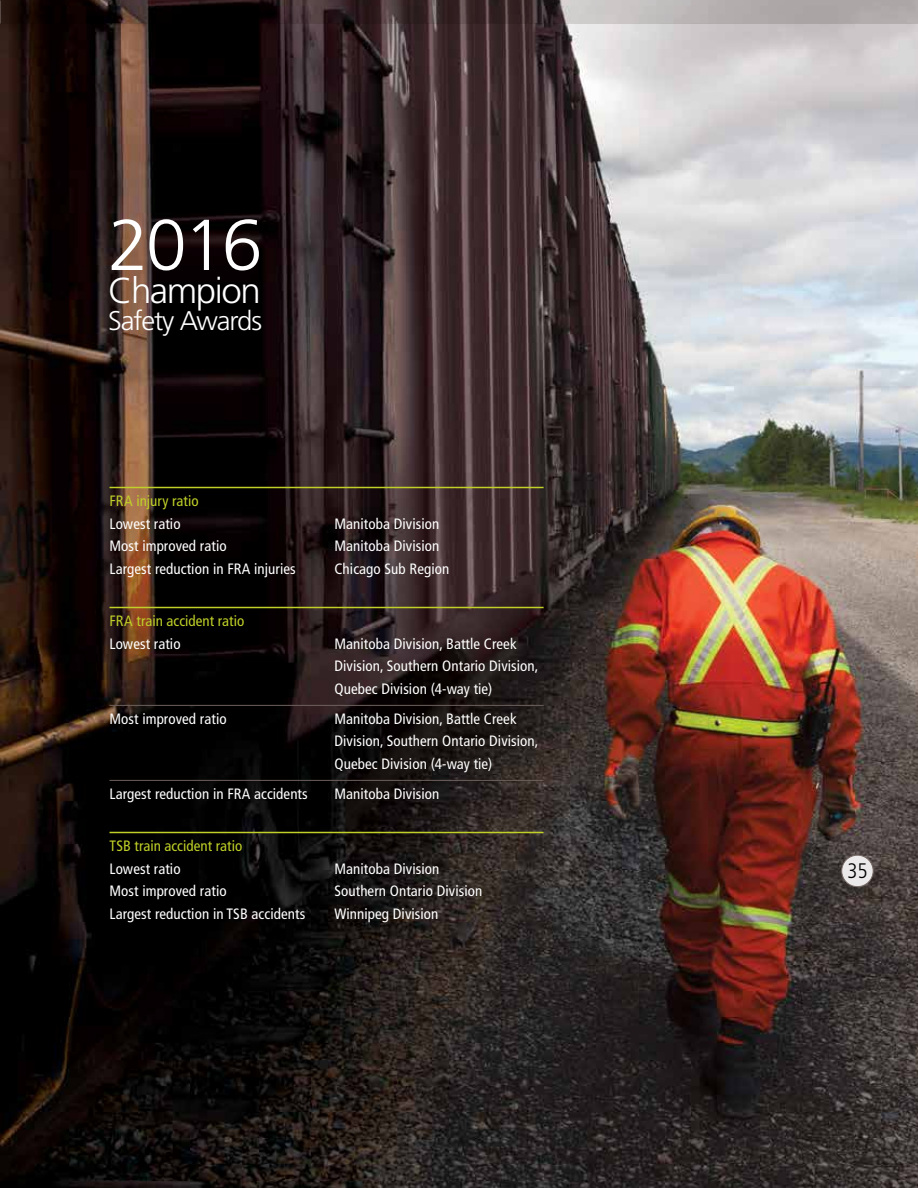
<style>
.page{position:relative;width:918px;height:1188px;background:#fff}
.page>*{position:absolute;margin:0;border:0;box-sizing:border-box;transform-origin:0 0}
.t1{font:300 72px "Frutiger LT Std";color:#fff}
.t2{font:300 36px "Frutiger LT Std";letter-spacing:-.04em;color:#fff}
.t3{font:300 27px "Frutiger LT Std";letter-spacing:-.04em;color:#fff}
.t4{font:300 condensed 21px "Frutiger LT Std";color:#000}
.t5{font:condensed 15px/22.5px "Frutiger LT Std";letter-spacing:.005em;color:#fff}
.t6{font:condensed 15px "Frutiger LT Std";color:#c0d028}
</style>
<div class="page">
<img style="left:0;top:23px;width:918px;height:1165px">
<div style="left:842px;top:855px;width:31px;height:32px;background:#ebe9e9;border-radius:50%"></div>
<div style="left:842px;top:855px;width:31px;height:32px;border:1px solid #776964;border-radius:50%"></div>
<svg style="left:0;top:0;width:918px;height:23px;background:#605657"></svg>
<hr style="left:110px;top:487px;width:434px;height:1px;background:#c0d028">
<hr style="left:110px;top:607px;width:434px;height:1px;background:#c0d028">
<hr style="left:110px;top:705px;width:434px;height:1px;background:#6e615d">
<hr style="left:110px;top:780px;width:434px;height:1px;background:#6e615d">
<hr style="left:110px;top:832px;width:434px;height:1px;background:#c0d028">
<h1 class="t1" style="left:108px;top:204px;width:156px">2016</h1>
<h2 class="t2" style="left:108px;top:270px;width:154px">Champion</h2>
<h3 class="t3" style="left:108px;top:305px;width:156px">Safety Awards</h3>
<p class="t6" style="left:110px;top:492px;width:91px">FRA injury ratio</p>
<p class="t5" style="left:110px;top:512px;width:73px">Lowest ratio</p>
<p class="t5" style="left:334px;top:512px;width:106px">Manitoba Division</p>
<p class="t5" style="left:110px;top:535px;width:119px">Most improved ratio</p>
<p class="t5" style="left:334px;top:535px;width:106px">Manitoba Division</p>
<p class="t5" style="left:110px;top:557px;width:188px">Largest reduction in FRA injuries</p>
<p class="t5" style="left:334px;top:557px;width:116px">Chicago Sub Region</p>
<p class="t6" style="left:110px;top:612px;width:136px">FRA train accident ratio</p>
<p class="t5" style="left:110px;top:632px;width:73px">Lowest ratio</p>
<p class="t5" style="left:334px;top:632px;width:205px">Manitoba Division, Battle Creek<br>Division, Southern Ontario Division,<br>Quebec Division (4-way tie)</p>
<p class="t5" style="left:110px;top:707px;width:119px">Most improved ratio</p>
<p class="t5" style="left:334px;top:707px;width:205px">Manitoba Division, Battle Creek<br>Division, Southern Ontario Division,<br>Quebec Division (4-way tie)</p>
<p class="t5" style="left:110px;top:782px;width:200px">Largest reduction in FRA accidents</p>
<p class="t5" style="left:334px;top:782px;width:106px">Manitoba Division</p>
<p class="t6" style="left:110px;top:837px;width:134px">TSB train accident ratio</p>
<p class="t5" style="left:110px;top:857px;width:73px">Lowest ratio</p>
<p class="t5" style="left:334px;top:857px;width:106px">Manitoba Division</p>
<p class="t5" style="left:110px;top:880px;width:119px">Most improved ratio</p>
<p class="t5" style="left:334px;top:880px;width:149px">Southern Ontario Division</p>
<p class="t5" style="left:110px;top:902px;width:197px">Largest reduction in TSB accidents</p>
<p class="t5" style="left:334px;top:902px;width:105px">Winnipeg Division</p>
<h3 class="t4" style="left:847px;top:859px;width:22px">35</h3>
</div>
